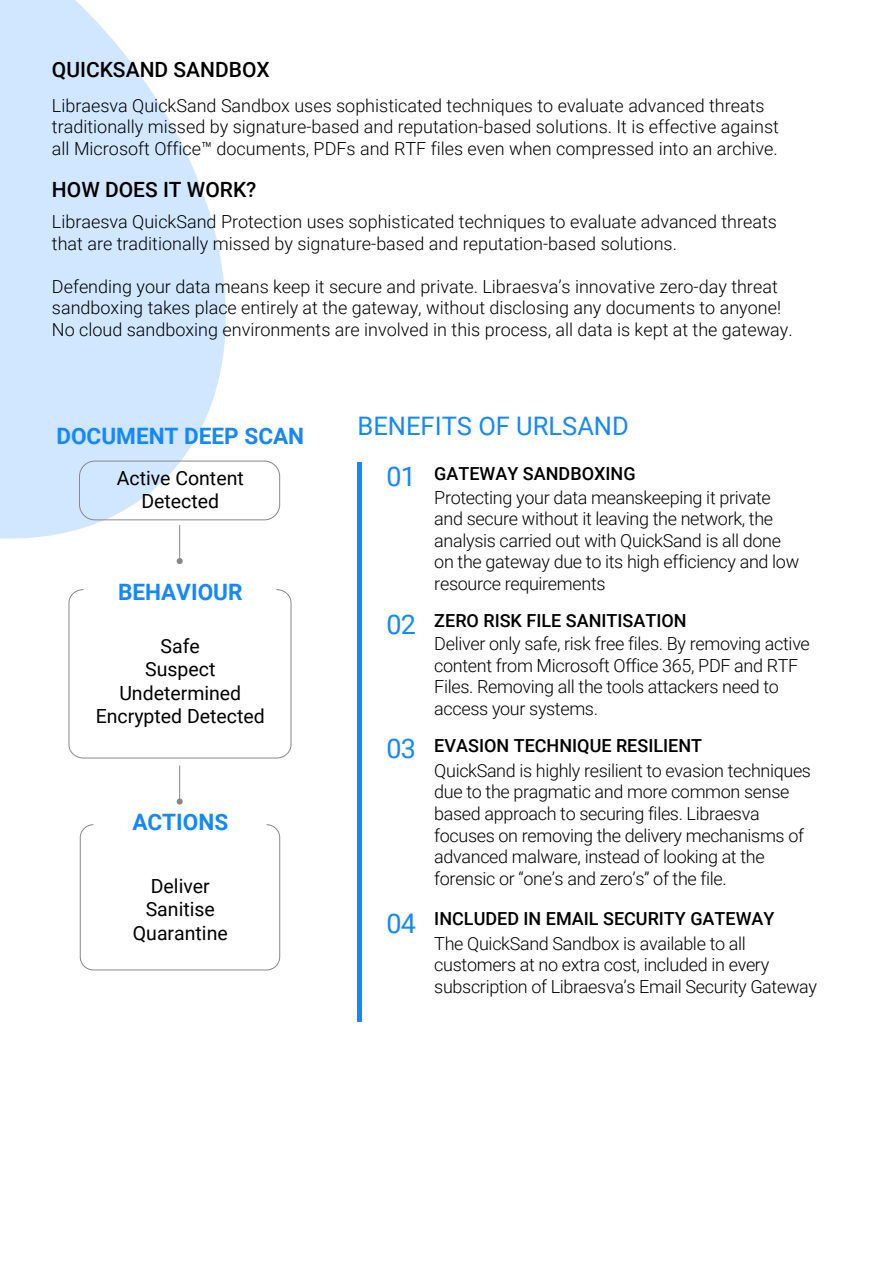
<style>
.page{position:relative;width:893px;height:1263px;background:#fff}
.page>*{position:absolute;margin:0;border:0;box-sizing:border-box;transform-origin:0 0}
.t1{font:27px "Roboto";color:#1587ff}
.t2{font:25.5px "Roboto";color:#1587ff}
.t3{font:700 22.5px "Roboto";color:#1587ff}
.t4{font:500 21px "Roboto";color:#000}
.t5{font:19.5px/23.4px "Roboto";color:#000;text-align:center}
.t6{font:300 18px/21.6px "Roboto";letter-spacing:-.02em;color:#000}
.t7{font:300 18px/21.6px "Roboto";color:#000}
.t8{font:500 18px "Roboto";color:#000}
.s1{font-weight:400;font-size:27px;color:#1587ff}
.s2{font-weight:500}
</style>
<div class="page">
<svg style="left:0;top:0;width:228px;height:540px;fill:#d1e7ff"></svg>
<hr style="left:358px;top:463px;width:4px;height:559px;background:#1587ff">
<div style="left:79px;top:461px;width:201px;height:59px;border:1px solid #878787;border-radius:15px"></div>
<div style="left:69px;top:589px;width:222px;height:169px;border:1px solid #878787;border-radius:14px"></div>
<hr style="left:179px;top:525px;width:1px;height:36px;background:#878787">
<svg style="left:177px;top:558px;width:6px;height:6px"></svg>
<hr style="left:179px;top:766px;width:1px;height:36px;background:#878787">
<svg style="left:177px;top:798px;width:6px;height:6px"></svg>
<div style="left:80px;top:824px;width:200px;height:146px;border:1px solid #878787;border-radius:13px"></div>
<p class="t4" style="left:52px;top:55px;width:219px">QUICKSAND SANDBOX</p>
<p class="t7" style="left:52px;top:94px;width:729px">Libraesva QuickSand Sandbox uses sophisticated techniques to evaluate advanced threats traditionally missed by signature-based and reputation-based solutions. It is effective against all Microsoft Office™ documents, PDFs and RTF files even when compressed into an archive.</p>
<p class="t4" style="left:52px;top:175px;width:206px">HOW DOES IT WORK?</p>
<p class="t7" style="left:52px;top:210px;width:727px">Libraesva QuickSand Protection uses sophisticated techniques to evaluate advanced threats that are traditionally missed by signature-based and reputation-based solutions.</p>
<p class="t7" style="left:52px;top:275px;width:742px">Defending your data means keep it secure and private. Libraesva’s innovative zero-day threat sandboxing takes place entirely at the gateway, without disclosing any documents to anyone!<br>No cloud sandboxing environments are involved in this process, all data is kept at the gateway.</p>
<p class="t3" style="left:56px;top:421px;width:249px">DOCUMENT DEEP SCAN</p>
<p class="t5" style="left:117px;top:465px;width:129px">Active Content<br>Detected</p>
<p class="t3" style="left:118px;top:576px;width:126px">BEHAVIOUR</p>
<p class="t5" style="left:96px;top:633px;width:171px">Safe<br>Suspect<br>Undetermined<br>Encrypted Detected</p>
<p class="t3" style="left:132px;top:806px;width:97px">ACTIONS</p>
<p class="t5" style="left:133px;top:873px;width:96px">Deliver<br>Sanitise<br>Quarantine</p>
<h2 class="t2" style="left:358px;top:408px;width:273px">BENEFITS OF URLSAND</h2>
<p class="t8" style="left:434px;top:461px;width:203px">GATEWAY SANDBOXING</p>
<p class="t6" style="left:434px;top:486px;width:366px">Protecting your data meanskeeping it private and secure without it leaving the network, the analysis carried out with QuickSand is all done on the gateway due to its high efficiency and low resource requirements</p>
<p class="t6" style="left:434px;top:608px;width:377px;line-height:23.7px;text-indent:-48px"><span class="s1">02</span> <span class="s2">ZERO RISK FILE SANITISATION<br></span>Deliver only safe, risk free files. By removing active</p>
<p class="t6" style="left:434px;top:654px;width:366px">content from Microsoft Office 365, PDF and RTF<br>Files. Removing all the tools attackers need to access your systems.</p>
<p class="t6" style="left:434px;top:732px;width:378px;line-height:25.2px;text-indent:-48px"><span class="s1">03</span> <span class="s2">EVASION TECHNIQUE RESILIENT<br></span>QuickSand is highly resilient to evasion techniques</p>
<p class="t6" style="left:434px;top:780px;width:371px">due to the pragmatic and more common sense based approach to securing files. Libraesva focuses on removing the delivery mechanisms of advanced malware, instead of looking at the forensic or “one’s and zero’s” of the file.</p>
<p class="t6" style="left:434px;top:905px;width:342px;line-height:25.2px;text-indent:-48px"><span class="s1">04</span> <span class="s2">INCLUDED IN EMAIL SECURITY GATEWAY<br></span>The QuickSand Sandbox is available to all</p>
<p class="t6" style="left:434px;top:953px;width:384px">customers at no extra cost, included in every subscription of Libraesva’s Email Security Gateway</p>
<h1 class="t1" style="left:386px;top:458px;width:31px">01</h1>
</div>
